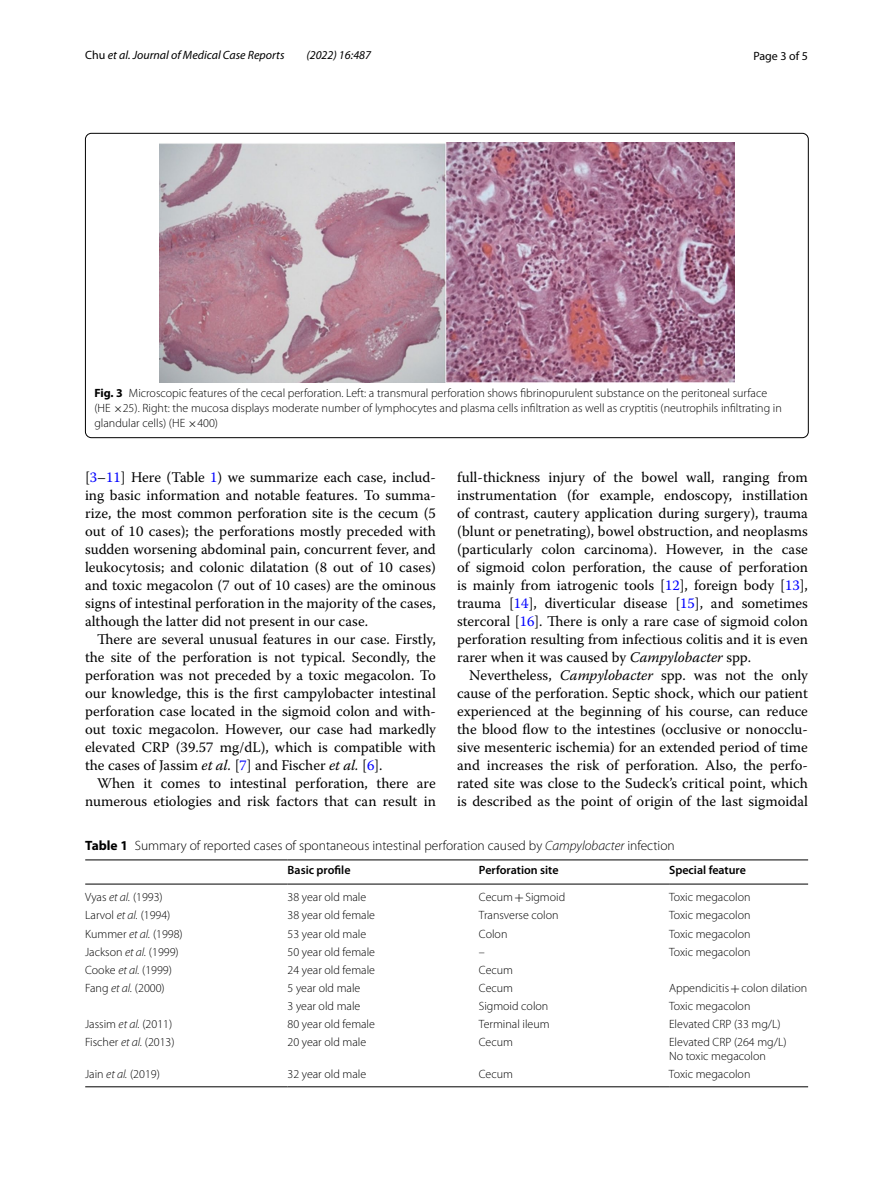
<style>
.page{position:relative;width:893px;height:1187px;background:#fff}
.page>*{position:absolute;margin:0;border:0;box-sizing:border-box;transform-origin:0 0}
.t1{font:14.7px/18px "Warnock Pro";color:#000;text-align:justify}
.t2{font:300 13.5px "Myriad Pro";color:#000}
.t3{font:300 12px/15px "Myriad Pro";color:#000}
.t4{font:italic 12px "Myriad Pro";color:#000}
.t5{font:600 12px "Myriad Pro";color:#000}
.t6{font:12px "Myriad Pro";color:#000}
.s1{font-style:normal}
.s2{font-weight:700}
.s3{font-family:"MTSY";font-weight:400}
.s4{color:#00f}
.s5{font-style:italic}
</style>
<div class="page">
<img style="left:160px;top:142px;width:574px;height:240px">
<hr style="left:85px;top:859px;width:203px;height:1px;background:#000">
<hr style="left:85px;top:883px;width:203px;height:1px;background:#000">
<hr style="left:288px;top:859px;width:191px;height:1px;background:#000">
<hr style="left:288px;top:883px;width:191px;height:1px;background:#000">
<hr style="left:479px;top:859px;width:190px;height:1px;background:#000">
<hr style="left:479px;top:883px;width:190px;height:1px;background:#000">
<hr style="left:669px;top:859px;width:139px;height:1px;background:#000">
<hr style="left:669px;top:883px;width:139px;height:1px;background:#000">
<hr style="left:85px;top:1086px;width:203px;height:1px;background:#000">
<hr style="left:288px;top:1086px;width:191px;height:1px;background:#000">
<hr style="left:479px;top:1086px;width:190px;height:1px;background:#000">
<hr style="left:669px;top:1086px;width:139px;height:1px;background:#000">
<p class="t4" style="left:85px;top:48px;width:201px"><span class="s1">Chu</span> et al. Journal of Medical Case Reports</p>
<p class="t4" style="left:306px;top:48px;width:66px">(2022) 16:487</p>
<p class="t6" style="left:753px;top:48px;width:56px">Page 3 of 5</p>
<p class="t3" style="left:94px;top:386px;width:689px"><span class="s2">Fig. 3</span> Microscopic features of the cecal perforation. Left: a transmural perforation shows fibrinopurulent substance on the peritoneal surface (HE <span class="s3">×</span>25). Right: the mucosa displays moderate number of lymphocytes and plasma cells infiltration as well as cryptitis (neutrophils infiltrating in glandular cells) (HE <span class="s3">×</span>400)</p>
<p class="t1" style="left:85px;top:467px;width:352px">[<span class="s4">3</span>–<span class="s4">11</span>] Here (Table <span class="s4">1</span>) we summarize each case, includ&shy;ing basic information and notable features. To summa&shy;rize, the most common perforation site is the cecum (5 out of 10 cases); the perforations mostly preceded with sudden worsening abdominal pain, concurrent fever, and leukocytosis; and colonic dilatation (8 out of 10 cases) and toxic megacolon (7 out of 10 cases) are the ominous signs of intestinal perforation in the majority of the cases, although the latter did not present in our case.</p>
<p class="t1" style="left:85px;top:629px;width:352px;text-indent:12px">There are several unusual features in our case. Firstly, the site of the perforation is not typical. Secondly, the perforation was not preceded by a toxic megacolon. To our knowledge, this is the first campylobacter intestinal perforation case located in the sigmoid colon and with&shy;out toxic megacolon. However, our case had markedly elevated CRP (39.57 mg/dL), which is compatible with the cases of Jassim <span class="s5">et al.</span> [<span class="s4">7</span>] and Fischer <span class="s5">et al.</span> [<span class="s4">6</span>].</p>
<p class="t1" style="left:85px;top:773px;width:352px;text-align:right">When it comes to intestinal perforation, there are numerous etiologies and risk factors that can result in</p>
<p class="t1" style="left:457px;top:467px;width:352px">full-thickness injury of the bowel wall, ranging from instrumentation (for example, endoscopy, instillation of contrast, cautery application during surgery), trauma (blunt or penetrating), bowel obstruction, and neoplasms (particularly colon carcinoma). However, in the case of sigmoid colon perforation, the cause of perforation is mainly from iatrogenic tools [<span class="s4">12</span>], foreign body [<span class="s4">13</span>], trauma [<span class="s4">14</span>], diverticular disease [<span class="s4">15</span>], and sometimes stercoral [<span class="s4">16</span>]. There is only a rare case of sigmoid colon perforation resulting from infectious colitis and it is even rarer when it was caused by <span class="s5">Campylobacter</span> spp.</p>
<p class="t1" style="left:457px;top:665px;width:352px;text-indent:12px">Nevertheless, <span class="s5">Campylobacter</span> spp. was not the only cause of the perforation. Septic shock, which our patient experienced at the beginning of his course, can reduce the blood flow to the intestines (occlusive or nonocclu&shy;sive mesenteric ischemia) for an extended period of time and increases the risk of perforation. Also, the perfo&shy;rated site was close to the Sudeck’s critical point, which is described as the point of origin of the last sigmoidal</p>
<p class="t2" style="left:85px;top:838px;width:591px"><span class="s2">Table 1</span> Summary of reported cases of spontaneous intestinal perforation caused by <span class="s5">Campylobacter</span> infection</p>
<p class="t5" style="left:288px;top:862px;width:64px">Basic profile</p>
<p class="t5" style="left:479px;top:862px;width:81px">Perforation site</p>
<p class="t5" style="left:669px;top:862px;width:78px">Special feature</p>
<p class="t3" style="left:85px;top:889px;width:79px">Vyas <span class="s5">et al.</span> (1993)</p>
<p class="t3" style="left:288px;top:889px;width:80px">38 year old male</p>
<p class="t3" style="left:479px;top:889px;width:88px">Cecum<span class="s3">+</span>Sigmoid</p>
<p class="t3" style="left:669px;top:889px;width:83px">Toxic megacolon</p>
<p class="t3" style="left:85px;top:908px;width:87px">Larvol <span class="s5">et al.</span> (1994)</p>
<p class="t3" style="left:288px;top:908px;width:89px">38 year old female</p>
<p class="t3" style="left:479px;top:908px;width:81px">Transverse colon</p>
<p class="t3" style="left:669px;top:908px;width:83px">Toxic megacolon</p>
<p class="t3" style="left:85px;top:926px;width:99px">Kummer <span class="s5">et al.</span> (1998)</p>
<p class="t3" style="left:288px;top:926px;width:80px">53 year old male</p>
<p class="t3" style="left:479px;top:926px;width:30px">Colon</p>
<p class="t3" style="left:669px;top:926px;width:83px">Toxic megacolon</p>
<p class="t3" style="left:85px;top:944px;width:95px">Jackson <span class="s5">et al.</span> (1999)</p>
<p class="t3" style="left:288px;top:944px;width:89px">50 year old female</p>
<p class="t3" style="left:479px;top:944px;width:7px">–</p>
<p class="t3" style="left:669px;top:944px;width:83px">Toxic megacolon</p>
<p class="t3" style="left:85px;top:962px;width:88px">Cooke <span class="s5">et al.</span> (1999)</p>
<p class="t3" style="left:288px;top:962px;width:89px">24 year old female</p>
<p class="t3" style="left:479px;top:962px;width:36px">Cecum</p>
<p class="t3" style="left:85px;top:980px;width:81px">Fang <span class="s5">et al.</span> (2000)</p>
<p class="t3" style="left:288px;top:980px;width:74px">5 year old male</p>
<p class="t3" style="left:479px;top:980px;width:36px">Cecum</p>
<p class="t3" style="left:669px;top:980px;width:140px">Appendicitis<span class="s3">+</span>colon dilation</p>
<p class="t3" style="left:288px;top:998px;width:74px">3 year old male</p>
<p class="t3" style="left:479px;top:998px;width:71px">Sigmoid colon</p>
<p class="t3" style="left:669px;top:998px;width:83px">Toxic megacolon</p>
<p class="t3" style="left:85px;top:1016px;width:89px">Jassim <span class="s5">et al.</span> (2011)</p>
<p class="t3" style="left:288px;top:1016px;width:89px">80 year old female</p>
<p class="t3" style="left:479px;top:1016px;width:72px">Terminal ileum</p>
<p class="t3" style="left:669px;top:1016px;width:113px">Elevated CRP (33 mg/L)</p>
<p class="t3" style="left:85px;top:1035px;width:91px">Fischer <span class="s5">et al.</span> (2013)</p>
<p class="t3" style="left:287px;top:1035px;width:80px">20 year old male</p>
<p class="t3" style="left:479px;top:1035px;width:36px">Cecum</p>
<p class="t3" style="left:669px;top:1035px;width:119px;line-height:13.5px">Elevated CRP (264 mg/L)<br>No toxic megacolon</p>
<p class="t3" style="left:85px;top:1066px;width:76px">Jain <span class="s5">et al.</span> (2019)</p>
<p class="t3" style="left:287px;top:1066px;width:80px">32 year old male</p>
<p class="t3" style="left:479px;top:1066px;width:36px">Cecum</p>
<p class="t3" style="left:669px;top:1066px;width:83px">Toxic megacolon</p>
</div>
